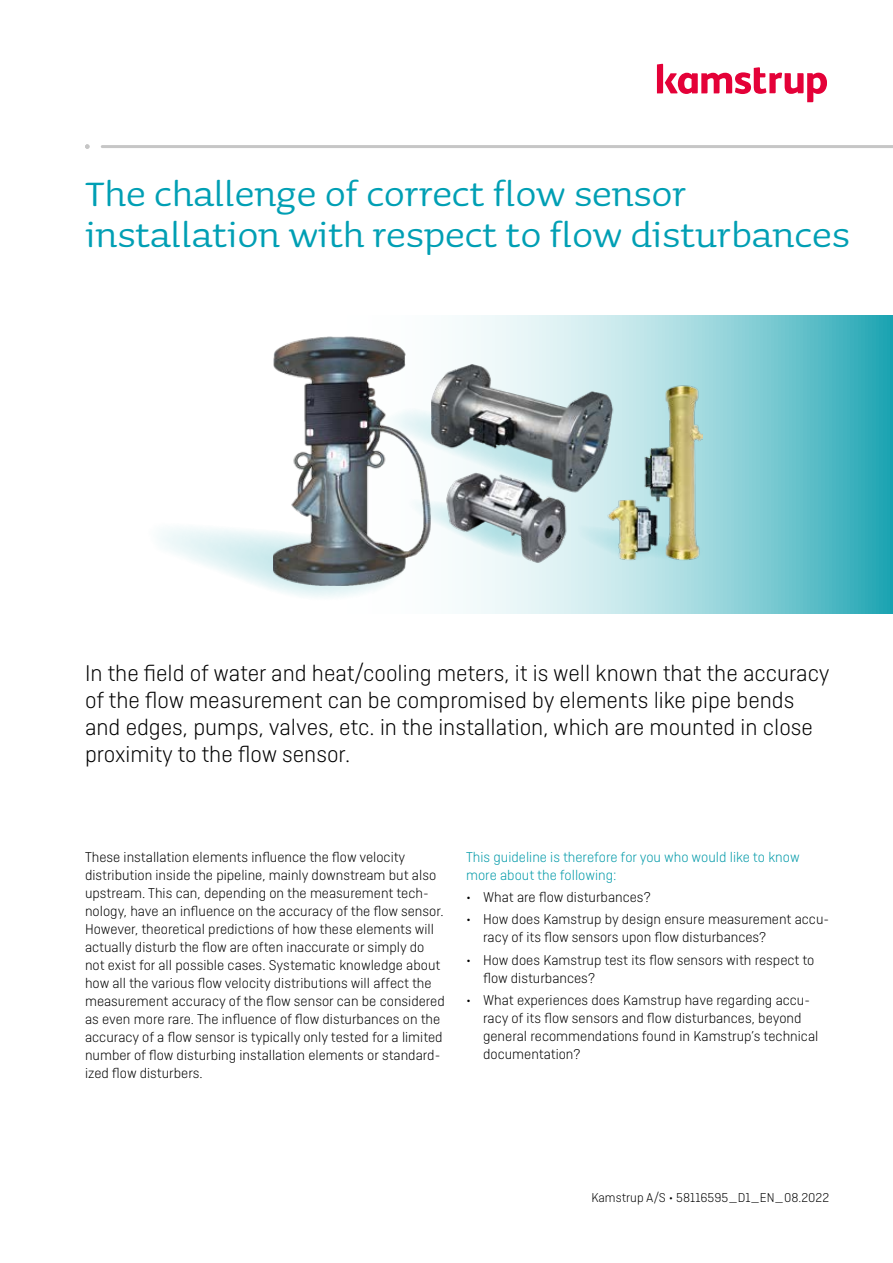
<style>
.page{position:relative;width:893px;height:1263px;background:#fff}
.page>*{position:absolute;margin:0;border:0;box-sizing:border-box;transform-origin:0 0}
.t1{font:45px/40.5px "Sauna Pro";color:#009fb4}
.t2{font:300 24px/27px "Ciutadella";color:#000}
.t3{font:300 15px/18px "Ciutadella";color:#000}
.t4{font:300 15px/18px "Ciutadella";color:#0099a8}
.t5{font:300 13.5px "Ciutadella";color:#000}
</style>
<div class="page">
<svg style="left:657px;top:64px;width:170px;height:38px"></svg>
<svg style="left:85px;top:144px;width:808px;height:5px"></svg>
<svg style="left:273px;top:316px;width:620px;height:297px;background:#7fcbd3"></svg>
<img style="left:274px;top:333px;width:158px;height:73px">
<svg style="left:159px;top:406px;width:547px;height:208px"></svg>
<img style="left:432px;top:365px;width:270px;height:249px">
<h1 class="t1" style="left:85px;top:174px;width:766px">The challenge of correct flow sensor installation with respect to flow disturbances</h1>
<p class="t2" style="left:85px;top:660px;width:746px">In the field of water and heat/cooling meters, it is well known that the accuracy of the flow measurement can be compromised by elements like pipe bends and edges, pumps, valves, etc. in the installation, which are mounted in close proximity to the flow sensor.</p>
<p class="t3" style="left:85px;top:848px;width:361px">These installation elements influence the flow velocity distribution inside the pipeline, mainly downstream but also upstream. This can, depending on the measurement tech&shy;nology, have an influence on the accuracy of the flow sensor.<br>However, theoretical predictions of how these elements will actually disturb the flow are often inaccurate or simply do not exist for all possible cases. Systematic knowledge about how all the various flow velocity distributions will affect the measurement accuracy of the flow sensor can be considered as even more rare. The influence of flow disturbances on the accuracy of a flow sensor is typically only tested for a limited number of flow disturbing installation elements or standard&shy;ized flow disturbers.</p>
<p class="t4" style="left:466px;top:848px;width:335px">This guideline is therefore for you who would like to know more about the following:</p>
<p class="t3" style="left:466px;top:888px;width:186px">• What are flow disturbances?</p>
<p class="t3" style="left:483px;top:910px;width:348px;text-indent:-17px">• How does Kamstrup by design ensure measurement accu&shy;racy of its flow sensors upon flow disturbances?</p>
<p class="t3" style="left:483px;top:950px;width:333px;text-indent:-17px">• How does Kamstrup test its flow sensors with respect to flow disturbances?</p>
<p class="t3" style="left:483px;top:991px;width:337px;text-indent:-17px">• What experiences does Kamstrup have regarding accu&shy;racy of its flow sensors and flow disturbances, beyond general recommendations found in Kamstrup’s technical documentation?</p>
<p class="t5" style="left:591px;top:1190px;width:239px">Kamstrup A/S • 58116595_D1_EN_08.2022</p>
</div>
